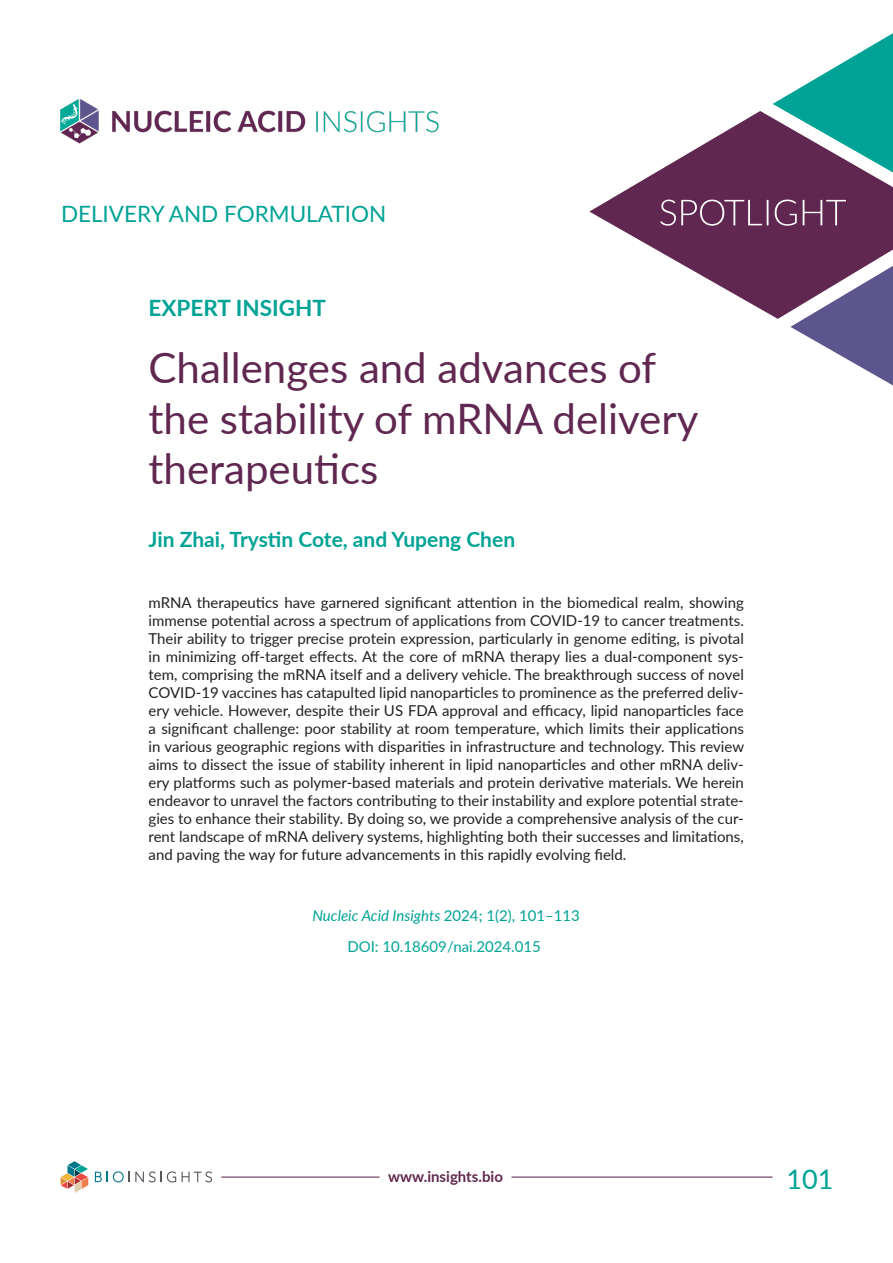
<style>
.page{position:relative;width:893px;height:1263px;background:#fff}
.page>*{position:absolute;margin:0;border:0;box-sizing:border-box;transform-origin:0 0}
.articletitle{font:42px/50.4px "Lato Regular 2";color:#602750}
.t1{font:27px "Lato Regular 2";color:#00a395}
.spotlighttitle{font:22.5px "Lato Regular 2";color:#00a395}
.articletype{font:22.5px "Lato Bold 2";color:#00a395}
.authors{font:700 21px "Lato";color:#00a395}
.abstract{font:15px/18px "Lato";color:#231f20;text-align:justify}
.subtopub{font:italic 15px "Lato";color:#00a395}
._1stpgDOI{font:15px "Lato";color:#00a395}
.t2{font:15px "Lato Bold 2";color:#602750}
.s1{font-family:"Lato"}
.s2{font-style:normal}
</style>
<div class="page">
<hr style="left:221px;top:1176px;width:588px;height:1px;background:#602750">
<div style="left:379px;top:1165px;width:132px;height:17px;background:#fff"></div>
<svg style="left:95px;top:1171px;width:81px;height:11px"></svg>
<svg style="left:182px;top:1171px;width:30px;height:11px"></svg>
<svg style="left:61px;top:1161px;width:27px;height:32px"></svg>
<div style="left:773px;top:1172px;width:69px;height:17px;background:#fff"></div>
<img style="left:60px;top:99px;width:379px;height:45px">
<svg style="left:773px;top:33px;width:120px;height:78px"></svg>
<svg style="left:589px;top:111px;width:304px;height:208px;fill:#602750"></svg>
<svg style="left:790px;top:266px;width:103px;height:119px"></svg>
<svg style="left:660px;top:200px;width:186px;height:26px;background:#7a4a6d"></svg>
<p class="spotlighttitle" style="left:61px;top:197px;width:327px">DELIVERY AND FORMULATION</p>
<p class="articletype" style="left:149px;top:291px;width:179px">EXPERT INSIGHT</p>
<p class="articletitle" style="left:149px;top:341px;width:551px">Challenges and advances of the stability of mRNA delivery <span class="s1">therapeutics</span></p>
<p class="authors" style="left:149px;top:524px;width:368px">Jin Zhai, Trystin Cote, and Yupeng Chen</p>
<p class="abstract" style="left:149px;top:593px;width:597px">mRNA therapeutics have garnered significant attention in the biomedical realm, showing immense potential across a spectrum of applications from COVID-19 to cancer treatments.<br>Their ability to trigger precise protein expression, particularly in genome editing, is pivotal in minimizing off-target effects. At the core of mRNA therapy lies a dual-component sys&shy;tem, comprising the mRNA itself and a delivery vehicle. The breakthrough success of novel COVID-19 vaccines has catapulted lipid nanoparticles to prominence as the preferred deliv&shy;ery vehicle. However, despite their US FDA approval and efficacy, lipid nanoparticles face a significant challenge: poor stability at room temperature, which limits their applications in various geographic regions with disparities in infrastructure and technology. This review aims to dissect the issue of stability inherent in lipid nanoparticles and other mRNA deliv&shy;ery platforms such as polymer-based materials and protein derivative materials. We herein endeavor to unravel the factors contributing to their instability and explore potential strate&shy;gies to enhance their stability. By doing so, we provide a comprehensive analysis of the cur&shy;rent landscape of mRNA delivery systems, highlighting both their successes and limitations, and paving the way for future advancements in this rapidly evolving field.</p>
<p class="subtopub" style="left:312px;top:905px;width:269px">Nucleic Acid Insights <span class="s2">2024; 1(2), 101–113</span></p>
<p class="_1stpgDOI" style="left:347px;top:936px;width:195px">DOI: 10.18609/nai.2024.015</p>
<p class="t2" style="left:388px;top:1165px;width:116px">www.insights.bio</p>
<h2 class="t1" style="left:786px;top:1160px;width:48px">101</h2>
</div>
